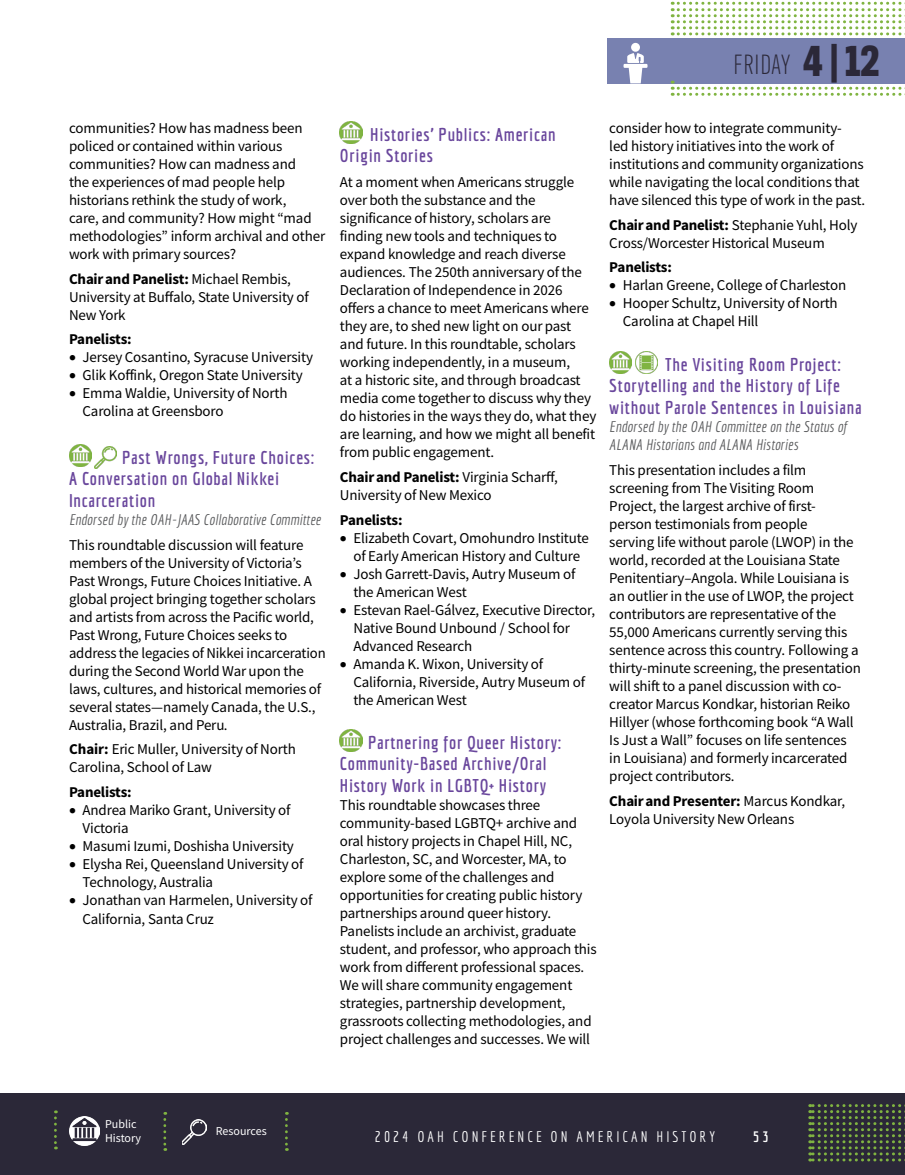
<style>
.page{position:relative;width:905px;height:1175px;background:#fff}
.page>*{position:absolute;margin:0;border:0;box-sizing:border-box;transform-origin:0 0}
.t1{font:300 28.5px "Antarctican Headline";letter-spacing:.05em;color:#2b2838}
.t2{font:700 18px/21.6px "Economica";letter-spacing:.04em;color:#69469c}
.t3{font:15px/18px "Source Sans Variable";letter-spacing:-.01em;color:#000}
.t4{font:italic 15px/18px "Economica";letter-spacing:.02em;color:#58595b}
.t5{font:15px "Economica";letter-spacing:.2em;color:#fff}
.t6{font:700 15px "Economica";color:#fff}
.t7{font:12px/14.4px "Source Sans Variable";color:#fff}
.s1{font-weight:700;font-size:44.25px}
</style>
<div class="page">
<div style="left:608px;top:38px;width:296px;height:45px;background:#7881b0"></div>
<div style="left:631px;top:43px;width:9px;height:9px;background:#fff;border-radius:50%"></div>
<svg style="left:623px;top:53px;width:24px;height:30px"></svg>
<img style="left:69px;top:444px;width:22px;height:22px">
<img style="left:94px;top:446px;width:22px;height:22px">
<img style="left:340px;top:122px;width:22px;height:22px">
<img style="left:340px;top:729px;width:22px;height:23px">
<img style="left:609px;top:351px;width:22px;height:23px">
<img style="left:635px;top:351px;width:22px;height:23px">
<div style="left:0;top:1094px;width:904px;height:80px;background:#2b2838"></div>
<svg style="left:809px;top:1104px;width:93px;height:57px"></svg>
<img style="left:70px;top:1116px;width:29px;height:29px">
<img style="left:182px;top:1119px;width:24px;height:25px">
<svg style="left:54px;top:1110px;width:3px;height:39px"></svg>
<svg style="left:285px;top:1112px;width:3px;height:38px"></svg>
<svg style="left:163px;top:1112px;width:3px;height:38px"></svg>
<svg style="left:672px;top:2px;width:232px;height:94px"></svg>
<p class="t1" style="left:734px;top:45px;width:147px">FRIDAY <span class="s1">4|12</span></p>
<p class="t3" style="left:69px;top:119px;width:258px">communities? How has madness been policed or contained within various communities? How can madness and<br>the experiences of mad people help historians rethink the study of work,<br>care, and community? How might “mad methodologies” inform archival and other work with primary sources?</p>
<p class="t3" style="left:69px;top:270px;width:241px">Chair and Panelist: Michael Rembis,<br>University at Bufalo, State University of<br>New York</p>
<p class="t3" style="left:69px;top:330px;width:64px">Panelists:</p>
<p class="t3" style="left:69px;top:348px;width:245px">• Jersey Cosantino, Syracuse University</p>
<p class="t3" style="left:69px;top:366px;width:235px">• Glik Kofink, Oregon State University</p>
<p class="t3" style="left:82px;top:384px;width:207px;text-indent:-14px">• Emma Waldie, University of North<br>Carolina at Greensboro</p>
<p class="t2" style="left:69px;top:446px;width:247px;text-indent:53px">Past Wrongs, Future Choices:<br>A Conversation on Global Nikkei<br>Incarceration</p>
<p class="t4" style="left:69px;top:510px;width:253px">Endorsed by the OAH-JAAS Collaborative Committee</p>
<p class="t3" style="left:69px;top:535px;width:258px">This roundtable discussion will feature members of the University of Victoria’s Past Wrongs, Future Choices Initiative. A global project bringing together scholars and artists from across the Pacific world, Past Wrong, Future Choices seeks to address the legacies of Nikkei incarceration during the Second World War upon the laws, cultures, and historical memories of several states—namely Canada, the U.S., Australia, Brazil, and Peru.</p>
<p class="t3" style="left:69px;top:740px;width:228px">Chair: Eric Muller, University of North<br>Carolina, School of Law</p>
<p class="t3" style="left:69px;top:783px;width:64px">Panelists:</p>
<p class="t3" style="left:82px;top:801px;width:209px;text-indent:-14px">• Andrea Mariko Grant, University of<br>Victoria</p>
<p class="t3" style="left:69px;top:837px;width:226px">• Masumi Izumi, Doshisha University</p>
<p class="t3" style="left:82px;top:855px;width:222px;text-indent:-14px">• Elysha Rei, Queensland University of<br>Technology, Australia</p>
<p class="t3" style="left:82px;top:891px;width:231px;line-height:18.9px;text-indent:-14px">• Jonathan van Harmelen, University of<br>California, Santa Cruz</p>
<p class="t2" style="left:340px;top:123px;width:217px;text-indent:30px">Histories’ Publics: American<br>Origin Stories</p>
<p class="t3" style="left:340px;top:173px;width:258px">At a moment when Americans struggle over both the substance and the significance of history, scholars are finding new tools and techniques to expand knowledge and reach diverse audiences. The 250th anniversary of the Declaration of Independence in 2026 ofers a chance to meet Americans where they are, to shed new light on our past and future. In this roundtable, scholars working independently, in a museum,<br>at a historic site, and through broadcast media come together to discuss why they do histories in the ways they do, what they are learning, and how we might all benefit from public engagement.</p>
<p class="t3" style="left:340px;top:468px;width:219px">Chair and Panelist: Virginia Scharf,<br>University of New Mexico</p>
<p class="t3" style="left:340px;top:511px;width:64px">Panelists:</p>
<p class="t3" style="left:340px;top:529px;width:250px;text-align:center">• Elizabeth Covart, Omohundro Institute of Early American History and Culture</p>
<p class="t3" style="left:353px;top:565px;width:223px;text-indent:-14px">• Josh Garrett-Davis, Autry Museum of the American West</p>
<p class="t3" style="left:353px;top:601px;width:243px;text-indent:-14px">• Estevan Rael-Gálvez, Executive Director,<br>Native Bound Unbound / School for<br>Advanced Research</p>
<p class="t3" style="left:353px;top:655px;width:233px;text-indent:-14px">• Amanda K. Wixon, University of<br>California, Riverside, Autry Museum of the American West</p>
<p class="t2" style="left:340px;top:731px;width:223px;text-indent:28px">Partnering for Queer History:<br>Community-Based Archive/Oral<br>History Work in LGBTQ+ History</p>
<p class="t3" style="left:340px;top:796px;width:258px">This roundtable showcases three community-based LGBTQ+ archive and oral history projects in Chapel Hill, NC, Charleston, SC, and Worcester, MA, to explore some of the challenges and opportunities for creating public history partnerships around queer history.<br>Panelists include an archivist, graduate student, and professor, who approach this work from diferent professional spaces.<br>We will share community engagement strategies, partnership development, grassroots collecting methodologies, and project challenges and successes. We will</p>
<p class="t3" style="left:609px;top:119px;width:257px">consider how to integrate community-<br>led history initiatives into the work of institutions and community organizations while navigating the local conditions that have silenced this type of work in the past.</p>
<p class="t3" style="left:609px;top:216px;width:250px">Chair and Panelist: Stephanie Yuhl, Holy<br>Cross/Worcester Historical Museum</p>
<p class="t3" style="left:609px;top:258px;width:64px">Panelists:</p>
<p class="t3" style="left:609px;top:276px;width:238px">• Harlan Greene, College of Charleston</p>
<p class="t3" style="left:622px;top:294px;width:216px;text-indent:-14px">• Hooper Schultz, University of North<br>Carolina at Chapel Hill</p>
<p class="t2" style="left:609px;top:353px;width:254px;text-indent:56px">The Visiting Room Project:<br>Storytelling and the History of Life without Parole Sentences in Louisiana</p>
<p class="t4" style="left:609px;top:417px;width:239px">Endorsed by the OAH Committee on the Status of<br>ALANA Historians and ALANA Histories</p>
<p class="t3" style="left:609px;top:461px;width:253px">This presentation includes a film screening from The Visiting Room Project, the largest archive of first&shy;person testimonials from people<br>serving life without parole (LWOP) in the world, recorded at the Louisiana State Penitentiary–Angola. While Louisiana is an outlier in the use of LWOP, the project contributors are representative of the 55,000 Americans currently serving this sentence across this country. Following a thirty-minute screening, the presentation will shif to a panel discussion with co&shy;creator Marcus Kondkar, historian Reiko Hillyer (whose forthcoming book “A Wall Is Just a Wall” focuses on life sentences in Louisiana) and formerly incarcerated project contributors.</p>
<p class="t3" style="left:609px;top:792px;width:237px">Chair and Presenter: Marcus Kondkar,<br>Loyola University New Orleans</p>
<p class="t7" style="left:105px;top:1116px;width:38px">Public<br>History</p>
<p class="t7" style="left:216px;top:1124px;width:52px">Resources</p>
<p class="t5" style="left:375px;top:1128px;width:342px">2024 OAH CONFERENCE ON AMERICAN HISTORY</p>
<p class="t6" style="left:753px;top:1127px;width:17px">53</p>
</div>
